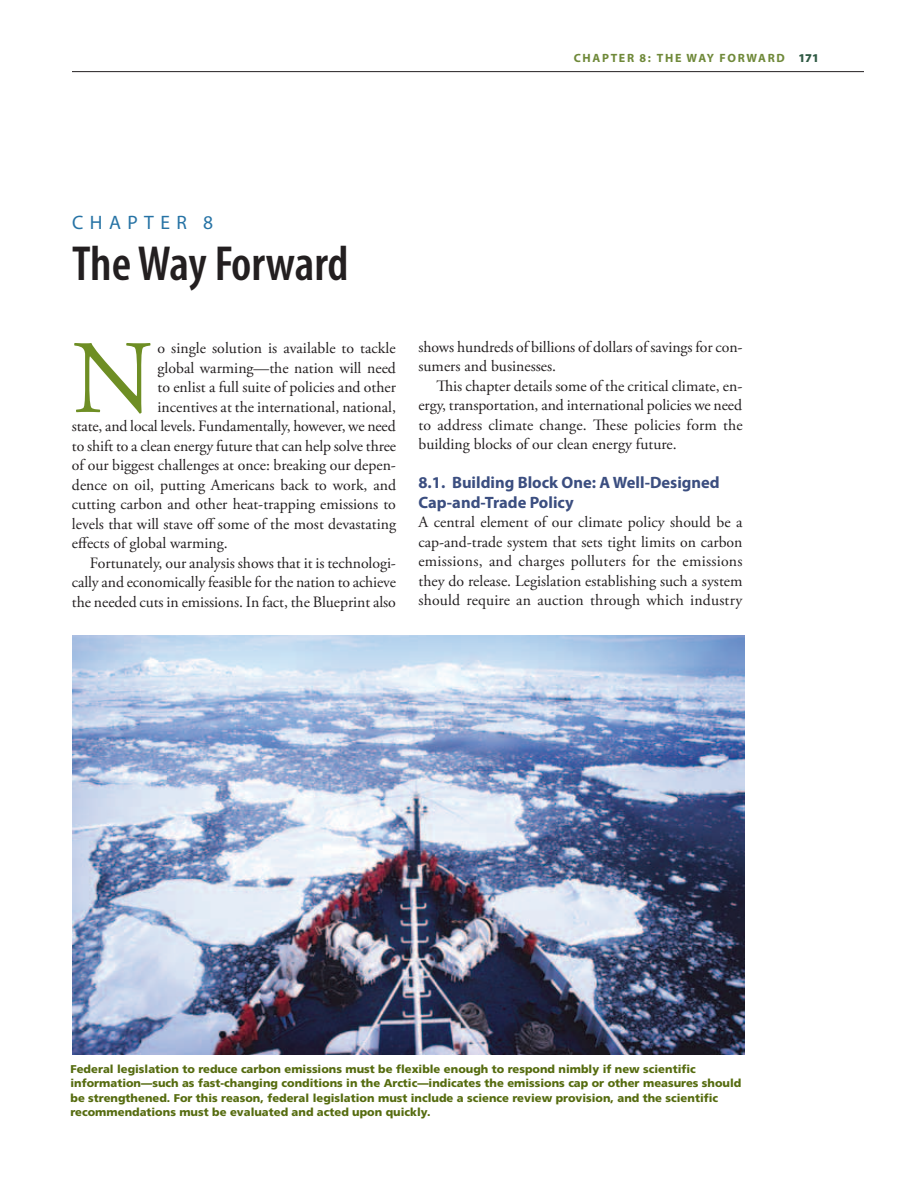
<style>
.page{position:relative;width:918px;height:1188px;background:#fff}
.page>*{position:absolute;margin:0;border:0;box-sizing:border-box;transform-origin:0 0}
.t1{font:103.95px "Adobe Garamond Pro";color:#6e8e24}
.t2{font:600 condensed 49.5px "Myriad Pro";letter-spacing:-.01em;color:#231f20}
.t3{font:19.5px "Myriad Pro";color:#2673a5}
.t4{font:700 16.5px/19.5px "Myriad Pro";color:#3b4e80}
.t5{font:15.75px/19.5px "Adobe Garamond Pro";color:#231f20;text-align:justify}
.t6{font:700 12px "Myriad Pro";letter-spacing:.14em;color:#6f8939}
.t7{font:900 11.25px/14.2px "Frutiger";color:#566c10}
.s1{font-weight:900;color:#2f5a44}
</style>
<div class="page">
<hr style="left:72px;top:71px;width:792px;height:1px;background:#231f20">
<img style="left:72px;top:636px;width:673px;height:418px">
<p class="t6" style="left:574px;top:50px;width:247px">Chapter 8: The Way Forward <span class="s1">171</span></p>
<p class="t3" style="left:72px;top:211px;width:143px">CHAPT ER 8</p>
<h2 class="t2" style="left:72px;top:237px;width:278px">The Way Forward</h2>
<h1 class="t1" style="left:72px;top:317px;width:83px">N</h1>
<p class="t5" style="left:158px;top:339px;width:240px">o single solution is available to tackle</p>
<p class="t5" style="left:158px;top:359px;width:240px">global warming—the nation will need</p>
<p class="t5" style="left:158px;top:378px;width:240px">to enlist a full suite of policies and other</p>
<p class="t5" style="left:158px;top:398px;width:240px">incentives at the international, national,</p>
<p class="t5" style="left:72px;top:417px;width:325px">state, and local levels. Fundamentally, however, we need</p>
<p class="t5" style="left:72px;top:437px;width:326px">to shift to a clean energy future that can help solve three</p>
<p class="t5" style="left:72px;top:456px;width:325px">of our biggest challenges at once: breaking our depen-</p>
<p class="t5" style="left:72px;top:476px;width:326px">dence on oil, putting Americans back to work, and</p>
<p class="t5" style="left:72px;top:495px;width:325px">cutting carbon and other heat-trapping emissions to</p>
<p class="t5" style="left:72px;top:515px;width:326px">levels that will stave off some of the most devastating</p>
<p class="t5" style="left:72px;top:534px;width:157px">effects of global warming.</p>
<p class="t5" style="left:90px;top:554px;width:307px">Fortunately, our analysis shows that it is technologi-</p>
<p class="t5" style="left:72px;top:573px;width:326px">cally and economically feasible for the nation to achieve</p>
<p class="t5" style="left:72px;top:593px;width:325px">the needed cuts in emissions. In fact, the Blueprint also</p>
<p class="t5" style="left:418px;top:338px;width:325px">shows hundreds of billions of dollars of savings for con&shy;sumers and businesses.</p>
<p class="t5" style="left:418px;top:377px;width:326px;text-indent:18px">This chapter details some of the critical climate, en&shy;ergy, transportation, and international policies we need to address climate change. These policies form the building blocks of our clean energy future.</p>
<p class="t4" style="left:418px;top:473px;width:303px">8.1. Building Block One: A Well-Designed<br>Cap-and-Trade Policy</p>
<p class="t5" style="left:418px;top:513px;width:326px">A central element of our climate policy should be a cap-and-trade system that sets tight limits on carbon emissions, and charges polluters for the emissions they do release. Legislation establishing such a system should require an auction through which industry</p>
<p class="t7" style="left:70px;top:1062px;width:672px">Federal legislation to reduce carbon emissions must be flexible enough to respond nimbly if new scientific information—such as fast-changing conditions in the Arctic—indicates the emissions cap or other measures should be strengthened. For this reason, federal legislation must include a science review provision, and the scientific recommendations must be evaluated and acted upon quickly.</p>
</div>
